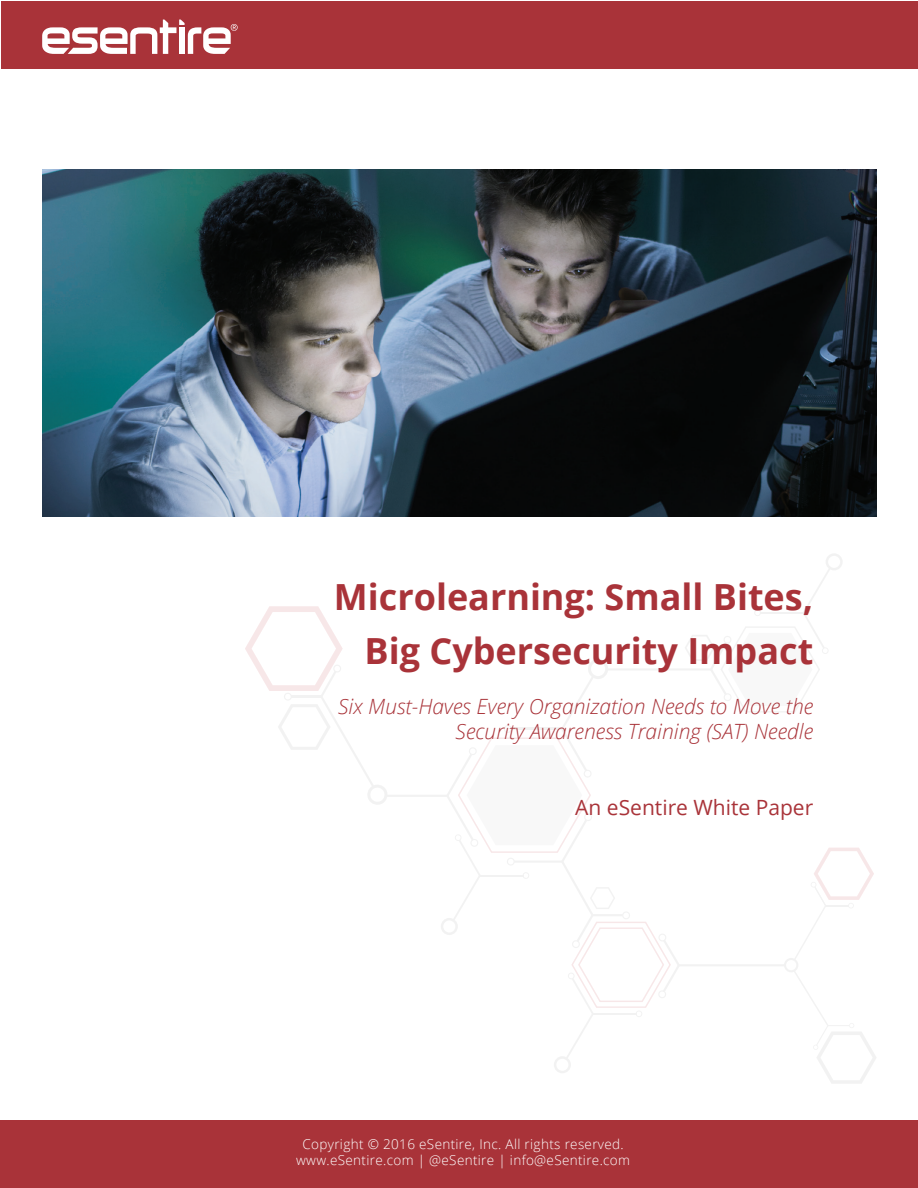
<style>
.page{position:relative;width:918px;height:1188px;background:#fff}
.page>*{position:absolute;margin:0;border:0;box-sizing:border-box;transform-origin:0 0}
.t1{font:700 36px/54px "Open Sans";color:#a93339;text-align:right}
.t2{font:italic 300 21px/25.2px "Open Sans";color:#a93339;text-align:right}
.t3{font:21px "Open Sans";color:#a93339}
.t4{font:300 13.5px/16.2px "Open Sans";letter-spacing:.025em;color:#fff;text-align:center}
</style>
<div class="page">
<div style="left:2px;top:1px;width:916px;height:68px;background:#a93339"></div>
<img style="left:42px;top:169px;width:835px;height:348px">
<div style="left:0;top:1120px;width:918px;height:68px;background:#a93339"></div>
<svg style="left:42px;top:20px;width:196px;height:34px"></svg>
<hr style="left:385px;top:795px;width:63px;height:2px;background:#808181">
<svg style="left:245px;top:606px;width:144px;height:198px"></svg>
<svg style="left:441px;top:554px;width:435px;height:529px"></svg>
<h1 class="t1" style="left:334px;top:569px;width:481px">Microlearning: Small Bites,<br>Big Cybersecurity Impact</h1>
<h2 class="t2" style="left:338px;top:693px;width:477px">Six Must-Haves Every Organization Needs to Move the<br>Security Awareness Training (SAT) Needle</h2>
<h2 class="t3" style="left:575px;top:793px;width:240px">An eSentire White Paper</h2>
<p class="t4" style="left:296px;top:1136px;width:335px">Copyright © 2016 eSentire, Inc. All rights reserved. www.eSentire.com | @eSentire | info@eSentire.com</p>
</div>
